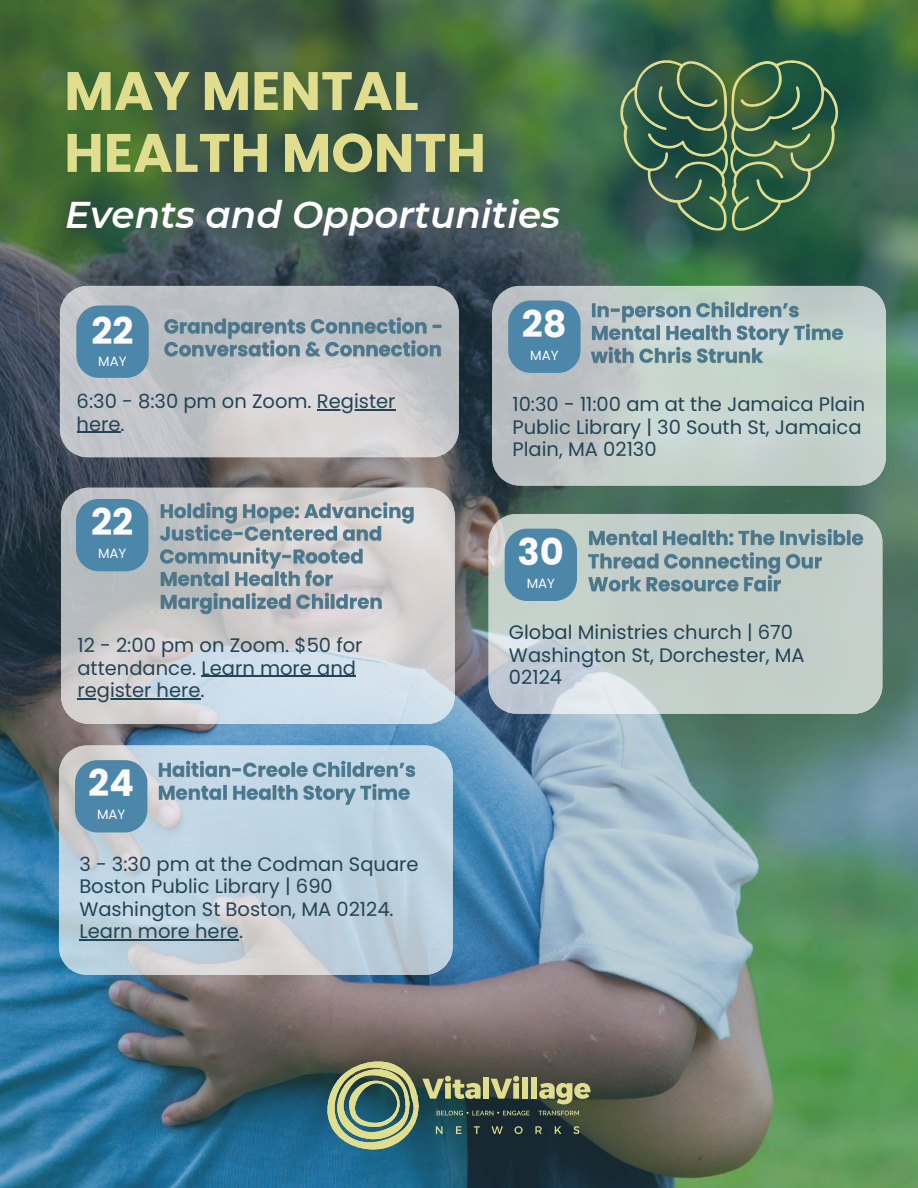
<style>
.page{position:relative;width:918px;height:1188px;background:#fff}
.page>*{position:absolute;margin:0;border:0;box-sizing:border-box;transform-origin:0 0}
.t1{font:700 54.15px/61.8px "Poppins";color:#e1dd8f}
.t2{font:italic 600 37.2px "Montserrat";color:#fff}
.t3{font:700 36.9px "Poppins";color:#fafafa}
.t4{font:19.5px/22.5px "Poppins";color:#234455}
.t5{font:13.35px "Poppins";color:#fafafa}
</style>
<div class="page">
<img style="left:0;top:0;width:918px;height:1188px">
<svg style="left:620px;top:59px;width:219px;height:172px;background:#3f674b"></svg>
<svg style="left:327px;top:1061px;width:264px;height:88px;background:#596a5a"></svg>
<svg style="left:60px;top:286px;width:399px;height:171px;background:#c6c7ca"></svg>
<div style="left:76px;top:306px;width:73px;height:72px;background:#4c86a8;border-radius:22px"></div>
<img style="left:162px;top:314px;width:282px;height:50px">
<hr style="left:317px;top:409px;width:79px;height:2px;background:#234455">
<hr style="left:77px;top:432px;width:44px;height:1px;background:#234455">
<svg style="left:61px;top:488px;width:394px;height:236px;background:#ccd0d5"></svg>
<div style="left:76px;top:499px;width:72px;height:72px;background:#4c86a8;border-radius:22px"></div>
<img style="left:158px;top:499px;width:258px;height:119px">
<hr style="left:201px;top:676px;width:155px;height:1px;background:#234455">
<hr style="left:77px;top:698px;width:124px;height:1px;background:#234455">
<svg style="left:59px;top:745px;width:394px;height:230px;background:#c0d1dd"></svg>
<div style="left:75px;top:760px;width:72px;height:73px;background:#4c86a8;border-radius:22px"></div>
<img style="left:157px;top:757px;width:262px;height:52px">
<hr style="left:79px;top:939px;width:160px;height:2px;background:#234455">
<svg style="left:492px;top:286px;width:394px;height:200px;background:#c0cbc7"></svg>
<div style="left:508px;top:301px;width:73px;height:72px;background:#4c86a8;border-radius:22px"></div>
<img style="left:589px;top:298px;width:257px;height:73px">
<svg style="left:489px;top:514px;width:393px;height:200px;background:#c4cecc"></svg>
<div style="left:505px;top:529px;width:72px;height:72px;background:#4c86a8;border-radius:22px"></div>
<img style="left:585px;top:526px;width:283px;height:73px">
<h1 class="t1" style="left:64px;top:60px;width:423px">MAY MENTAL<br>HEALTH MONTH</h1>
<h2 class="t2" style="left:65px;top:192px;width:497px">Events and Opportunities</h2>
<p class="t3" style="left:91px;top:305px;width:44px">22</p>
<h4 class="t5" style="left:98px;top:352px;width:30px">MAY</h4>
<p class="t4" style="left:77px;top:390px;width:320px">6:30 - 8:30 pm on Zoom. Register</p>
<p class="t4" style="left:77px;top:413px;width:50px">here.</p>
<p class="t3" style="left:91px;top:497px;width:44px">22</p>
<p class="t5" style="left:98px;top:544px;width:30px">MAY</p>
<h4 class="t4" style="left:77px;top:634px;width:287px">12 - 2:00 pm on Zoom. $50 for attendance. Learn more and</h4>
<p class="t4" style="left:77px;top:679px;width:129px">register here.</p>
<p class="t3" style="left:88px;top:758px;width:48px">24</p>
<h4 class="t5" style="left:97px;top:805px;width:30px">MAY</h4>
<p class="t4" style="left:79px;top:853px;width:341px">3 - 3:30 pm at the Codman Square<br>Boston Public Library | 690<br>Washington St Boston, MA 02124.<br>Learn more here.</p>
<p class="t3" style="left:522px;top:298px;width:46px">28</p>
<h4 class="t5" style="left:530px;top:346px;width:30px">MAY</h4>
<p class="t4" style="left:513px;top:393px;width:354px">10:30 - 11:00 am at the Jamaica Plain<br>Public Library | 30 South St, Jamaica<br>Plain, MA 02130</p>
<p class="t3" style="left:518px;top:526px;width:48px">30</p>
<h4 class="t5" style="left:527px;top:574px;width:30px">MAY</h4>
<p class="t4" style="left:509px;top:621px;width:297px">Global Ministries church | 670<br>Washington St, Dorchester, MA<br>02124</p>
</div>
